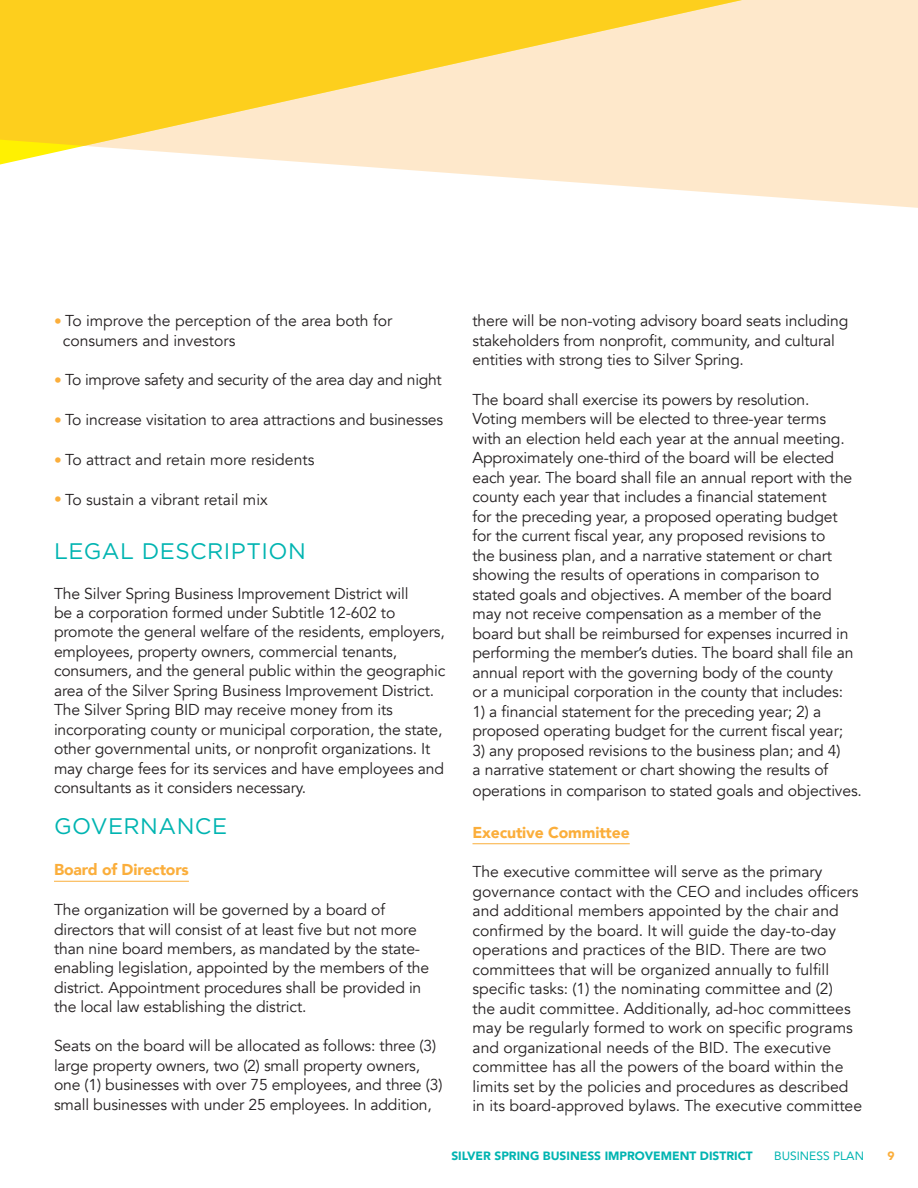
<style>
.page{position:relative;width:918px;height:1188px;background:#fff}
.page>*{position:absolute;margin:0;border:0;box-sizing:border-box;transform-origin:0 0}
.t1{font:22.5px "Gotham";letter-spacing:.02em;color:#00b4b1}
.t2{font:15.75px/19.5px "Avenir";letter-spacing:-.01em;color:#231f20}
.t3{font:900 15.75px "Avenir";letter-spacing:-.01em;color:#fbae3b}
.t4{font:900 12px "Avenir";color:#00b4b1}
.t5{font:12px "Avenir";color:#00b4b1}
.t6{font:900 12px "Avenir";color:#fbae3b}
.s1{font-family:"Fakt Pro Blond";color:#fbae3b}
</style>
<div class="page">
<hr style="left:54px;top:881px;width:135px;height:1px;background:#fbae3b">
<hr style="left:472px;top:843px;width:158px;height:1px;background:#fbae3b">
<svg style="left:344px;top:0;width:574px;height:208px;fill:#fee8cb"></svg>
<svg style="left:0;top:0;width:742px;height:165px;background:#fddc75"></svg>
<p class="t2" style="left:63px;top:311px;width:331px;text-indent:-9px"><span class="s1">•</span> To improve the perception of the area both for consumers and investors</p>
<p class="t2" style="left:54px;top:371px;width:389px"><span class="s1">•</span> To improve safety and security of the area day and night</p>
<p class="t2" style="left:54px;top:410px;width:391px"><span class="s1">•</span> To increase visitation to area attractions and businesses</p>
<p class="t2" style="left:54px;top:450px;width:262px"><span class="s1">•</span> To attract and retain more residents</p>
<p class="t2" style="left:54px;top:490px;width:215px"><span class="s1">•</span> To sustain a vibrant retail mix</p>
<h1 class="t1" style="left:54px;top:536px;width:253px">LEGAL DESCRIPTION</h1>
<p class="t2" style="left:54px;top:584px;width:393px">The Silver Spring Business Improvement District will<br>be a corporation formed under Subtitle 12-602 to promote the general welfare of the residents, employers, employees, property owners, commercial tenants, consumers, and the general public within the geographic area of the Silver Spring Business Improvement District.<br>The Silver Spring BID may receive money from its incorporating county or municipal corporation, the state, other governmental units, or nonprofit organizations. It may charge fees for its services and have employees and consultants as it considers necessary.</p>
<h1 class="t1" style="left:54px;top:812px;width:175px">GOVERNANCE</h1>
<p class="t3" style="left:54px;top:856px;width:136px">Board of Directors</p>
<p class="t2" style="left:54px;top:900px;width:377px">The organization will be governed by a board of directors that will consist of at least five but not more than nine board members, as mandated by the state&shy;enabling legislation, appointed by the members of the district. Appointment procedures shall be provided in the local law establishing the district.</p>
<p class="t2" style="left:54px;top:1037px;width:390px">Seats on the board will be allocated as follows: three (3) large property owners, two (2) small property owners, one (1) businesses with over 75 employees, and three (3) small businesses with under 25 employees. In addition,</p>
<p class="t2" style="left:472px;top:311px;width:377px">there will be non-voting advisory board seats including stakeholders from nonprofit, community, and cultural entities with strong ties to Silver Spring.</p>
<p class="t2" style="left:472px;top:390px;width:383px">The board shall exercise its powers by resolution.<br>Voting members will be elected to three-year terms with an election held each year at the annual meeting.<br>Approximately one-third of the board will be elected each year. The board shall file an annual report with the county each year that includes a financial statement<br>for the preceding year, a proposed operating budget for the current fiscal year, any proposed revisions to<br>the business plan, and a narrative statement or chart showing the results of operations in comparison to stated goals and objectives. A member of the board may not receive compensation as a member of the board but shall be reimbursed for expenses incurred in performing the member’s duties. The board shall file an annual report with the governing body of the county<br>or a municipal corporation in the county that includes:</p>
<p class="t2" style="left:472px;top:702px;width:372px">1) a financial statement for the preceding year; 2) a proposed operating budget for the current fiscal year;</p>
<p class="t2" style="left:472px;top:741px;width:369px">3) any proposed revisions to the business plan; and 4) a narrative statement or chart showing the results of</p>
<p class="t2" style="left:472px;top:782px;width:391px">operations in comparison to stated goals and objectives.</p>
<p class="t3" style="left:472px;top:819px;width:159px">Executive Committee</p>
<p class="t2" style="left:472px;top:863px;width:391px">The executive committee will serve as the primary governance contact with the CEO and includes officers and additional members appointed by the chair and confirmed by the board. It will guide the day-to-day operations and practices of the BID. There are two committees that will be organized annually to fulfill specific tasks: (1) the nominating committee and (2)<br>the audit committee. Additionally, ad-hoc committees may be regularly formed to work on specific programs and organizational needs of the BID. The executive committee has all the powers of the board within the limits set by the policies and procedures as described in its board-approved bylaws. The executive committee</p>
<p class="t4" style="left:451px;top:1145px;width:303px">SILVER SPRING BUSINESS IMPROVEMENT DISTRICT</p>
<p class="t5" style="left:774px;top:1146px;width:91px">BUSINESS PLAN</p>
<p class="t6" style="left:887px;top:1145px;width:9px">9</p>
</div>
